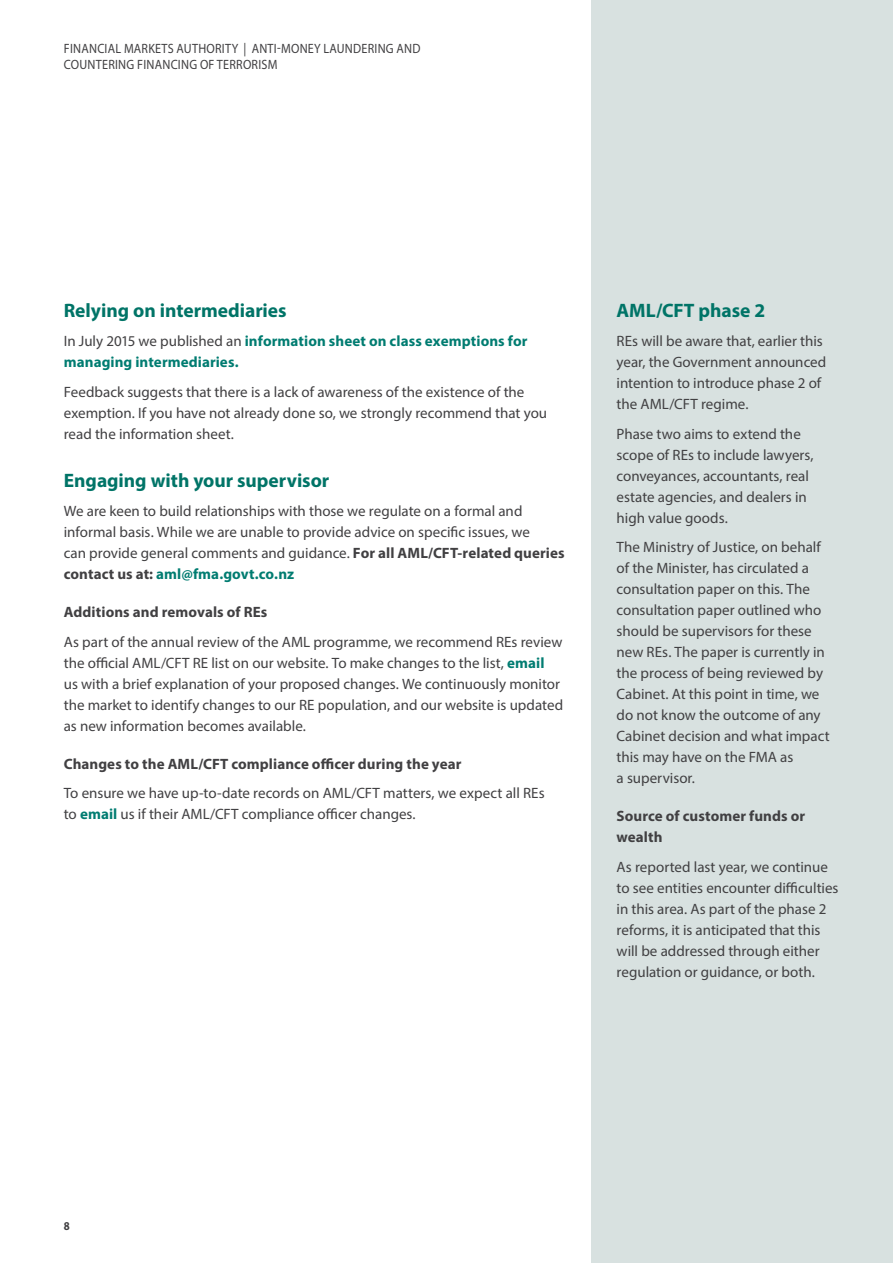
<style>
.page{position:relative;width:893px;height:1263px;background:#fff}
.page>*{position:absolute;margin:0;border:0;box-sizing:border-box;transform-origin:0 0}
.Body_Header_Green{font:700 19.5px "Myriad Pro";color:#007467}
.Body_Copy_10pt{font:15px/21px "Myriad Pro";color:#414042}
.Sub_header_-_Black_B{font:700 15px/21px "Myriad Pro";letter-spacing:.005em;color:#414042}
.Body_Copy_10pt-2{font:700 15px/21px "Myriad Pro";letter-spacing:.005em;color:#007c71}
.t1{font:13.5px/16.2px "Myriad Pro";letter-spacing:.02em;color:#414042;scale:.9 1}
.t2{font:700 12px "Myriad Pro";color:#414042;scale:.9 1}
.s1{font-weight:400;color:#414042}
.s2{font-weight:700}
.s3{font-weight:700;color:#007c71}
</style>
<div class="page">
<div style="left:591px;top:0;width:302px;height:1263px;background:#d8e1e0"></div>
<p class="t1" style="left:64px;top:40px;width:398px">FINANCIAL MARKETS AUTHORITY | ANTI-MONEY LAUNDERING AND<br>COUNTERING FINANCING OF TERRORISM</p>
<p class="Body_Header_Green" style="left:64px;top:297px;width:224px">Relying on intermediaries</p>
<p class="Body_Copy_10pt-2" style="left:64px;top:330px;width:465px"><span class="s1">In July 2015 we published an</span> information sheet on class exemptions for managing intermediaries.</p>
<p class="Body_Copy_10pt" style="left:64px;top:381px;width:485px">Feedback suggests that there is a lack of awareness of the existence of the exemption. If you have not already done so, we strongly recommend that you read the information sheet.</p>
<p class="Body_Header_Green" style="left:64px;top:467px;width:267px">Engaging with your supervisor</p>
<p class="Body_Copy_10pt" style="left:64px;top:500px;width:502px">We are keen to build relationships with those we regulate on a formal and informal basis. While we are unable to provide advice on specific issues, we<br>can provide general comments and guidance. <span class="s2">For all AML/CFT-related queries contact us at:</span> <span class="s3">aml@fma.govt.co.nz</span></p>
<p class="Sub_header_-_Black_B" style="left:64px;top:601px;width:205px">Additions and removals of REs</p>
<p class="Body_Copy_10pt" style="left:64px;top:631px;width:501px">As part of the annual review of the AML programme, we recommend REs review the official AML/CFT RE list on our website. To make changes to the list, <span class="s3">email<br></span>us with a brief explanation of your proposed changes. We continuously monitor the market to identify changes to our RE population, and our website is updated as new information becomes available.</p>
<p class="Sub_header_-_Black_B" style="left:64px;top:753px;width:399px">Changes to the AML/CFT compliance officer during the year</p>
<p class="Body_Copy_10pt" style="left:64px;top:782px;width:482px">To ensure we have up-to-date records on AML/CFT matters, we expect all REs to <span class="s3">email</span> us if their AML/CFT compliance officer changes.</p>
<p class="Body_Header_Green" style="left:617px;top:297px;width:150px">AML/CFT phase 2</p>
<p class="Body_Copy_10pt" style="left:617px;top:330px;width:211px">REs will be aware that, earlier this year, the Government announced intention to introduce phase 2 of the AML/CFT regime.</p>
<p class="Body_Copy_10pt" style="left:617px;top:423px;width:199px">Phase two aims to extend the scope of REs to include lawyers, conveyances, accountants, real estate agencies, and dealers in high value goods.</p>
<p class="Body_Copy_10pt" style="left:617px;top:536px;width:215px">The Ministry of Justice, on behalf of the Minister, has circulated a consultation paper on this. The consultation paper outlined who should be supervisors for these new REs. The paper is currently in the process of being reviewed by<br>Cabinet. At this point in time, we do not know the outcome of any<br>Cabinet decision and what impact this may have on the FMA as<br>a supervisor.</p>
<p class="Sub_header_-_Black_B" style="left:617px;top:805px;width:190px">Source of customer funds or wealth</p>
<p class="Body_Copy_10pt" style="left:617px;top:856px;width:223px">As reported last year, we continue to see entities encounter difficulties in this area. As part of the phase 2 reforms, it is anticipated that this will be addressed through either regulation or guidance, or both.</p>
<p class="t2" style="left:64px;top:1218px;width:8px">8</p>
</div>
